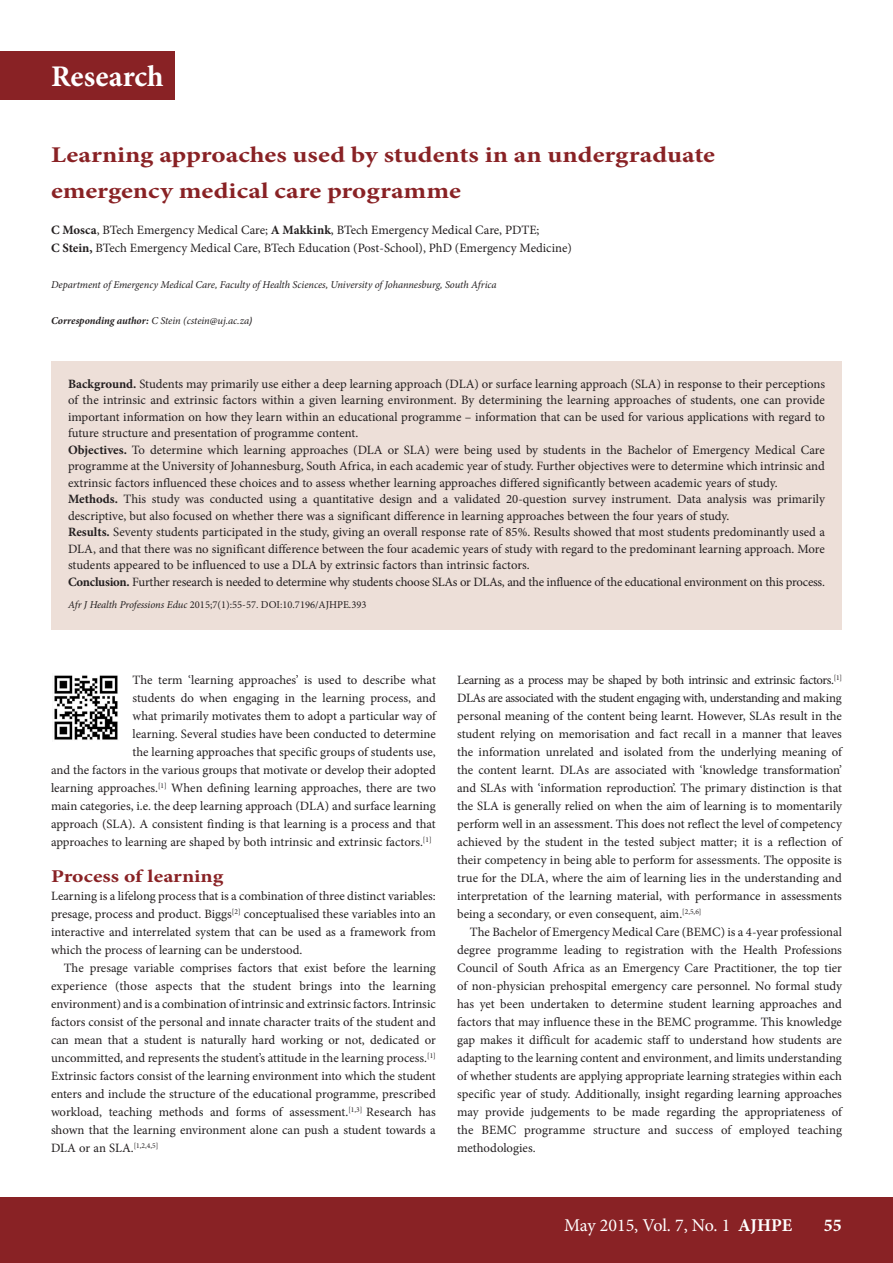
<style>
.page{position:relative;width:893px;height:1263px;background:#fff}
.page>*{position:absolute;margin:0;border:0;box-sizing:border-box;transform-origin:0 0}
.t1{font:700 30px "Minion Pro";color:#fff}
.A_HEAD{font:700 22.5px "Minion Pro";color:#892225;scale:1.2 1}
.t2{font:18px "Minion Pro";letter-spacing:-.01em;color:#fff}
.B_HEAD{font:700 18px "Minion Pro";color:#892225;scale:1.2 1}
.t3{font:700 18px "Minion Pro";color:#fff}
.BODY_TEXT_1ST_PARAGR{font:12.75px/18px "Minion Pro";letter-spacing:-.005em;color:#231f20;text-align:justify}
.BODY_TEXT_INDENT{font:12.75px/18px "Minion Pro";color:#231f20;text-align:justify}
.AUTHORS_NAME{font:12.75px "Minion Pro";color:#231f20}
.AUTHOR_DETAILS{font:italic 10.5px "Minion Pro";letter-spacing:-.005em;color:#231f20}
.S_AFR_MED{font:10.5px "Minion Pro";color:#231f20}
.CORRESPONDING_AUTHOR{font:italic 10.5px "Minion Pro";letter-spacing:-.01em;color:#231f20}
.s1{font-weight:700}
.s2{font-family:"Calibri"}
.s3{font-style:italic}
</style>
<div class="page">
<div style="left:0;top:1197px;width:893px;height:66px;background:#892225"></div>
<div style="left:0;top:51px;width:174px;height:49px;background:#892225"></div>
<div style="left:51px;top:361px;width:791px;height:269px;background:#eddfd8"></div>
<img style="left:54px;top:675px;width:64px;height:65px">
<h1 class="t1" style="left:51px;top:56px;width:114px">Research</h1>
<h1 class="A_HEAD" style="left:51px;top:139px;width:555px">Learning approaches used by students in an undergraduate</h1>
<h1 class="A_HEAD" style="left:51px;top:175px;width:343px">emergency medical care programme</h1>
<p class="AUTHORS_NAME" style="left:51px;top:221px;width:490px"><span class="s1">C Mosca</span>, BTech Emergency Medical Care; <span class="s1">A Makkink</span>, BTech Emergency Medical Care, PDTE;</p>
<p class="AUTHORS_NAME" style="left:51px;top:239px;width:522px"><span class="s1">C Stein,</span> BTech Emergency Medical Care, BTech Education (Post-School), PhD (Emergency Medicine)</p>
<p class="AUTHOR_DETAILS" style="left:51px;top:277px;width:447px">Department of Emergency Medical Care, Faculty of Health Sciences, University of Johannesburg, South Africa</p>
<p class="CORRESPONDING_AUTHOR" style="left:51px;top:313px;width:203px"><span class="s1">Corresponding author:</span> C Stein (cstein@uj.ac.za<span class="s2">)</span></p>
<p class="BODY_TEXT_1ST_PARAGR" style="left:68px;top:375px;width:758px;line-height:16.5px"><span class="s1">Background.</span> Students may primarily use either a deep learning approach (DLA) or surface learning approach (SLA) in response to their perceptions of the intrinsic and extrinsic factors within a given learning environment. By determining the learning approaches of students, one can provide important information on how they learn within an educational programme – information that can be used for various applications with regard to future structure and presentation of programme content.</p>
<p class="BODY_TEXT_1ST_PARAGR" style="left:68px;top:441px;width:758px;line-height:16.5px"><span class="s1">Objectives.</span> To determine which learning approaches (DLA or SLA) were being used by students in the Bachelor of Emergency Medical Care programme at the University of Johannesburg, South Africa, in each academic year of study. Further objectives were to determine which intrinsic and extrinsic factors influenced these choices and to assess whether learning approaches differed significantly between academic years of study.</p>
<p class="BODY_TEXT_1ST_PARAGR" style="left:68px;top:491px;width:758px;line-height:16.5px"><span class="s1">Methods.</span> This study was conducted using a quantitative design and a validated 20-question survey instrument. Data analysis was primarily descriptive, but also focused on whether there was a significant difference in learning approaches between the four years of study.</p>
<p class="BODY_TEXT_1ST_PARAGR" style="left:68px;top:524px;width:758px;line-height:16.5px"><span class="s1">Results.</span> Seventy students participated in the study, giving an overall response rate of 85%. Results showed that most students predominantly used a DLA, and that there was no significant difference between the four academic years of study with regard to the predominant learning approach. More students appeared to be influenced to use a DLA by extrinsic factors than intrinsic factors.</p>
<p class="BODY_TEXT_1ST_PARAGR" style="left:68px;top:573px;width:758px"><span class="s1">Conclusion.</span> Further research is needed to determine why students choose SLAs or DLAs, and the influence of the educational environment on this process.</p>
<p class="S_AFR_MED" style="left:68px;top:598px;width:300px"><span class="s3">Afr J Health Professions Educ</span> 2015;7(1):55-57. DOI:10.7196/AJHPE.393</p>
<p class="BODY_TEXT_1ST_PARAGR" style="left:133px;top:671px;width:305px">The term ‘learning approaches’ is used to describe what</p>
<p class="BODY_TEXT_1ST_PARAGR" style="left:133px;top:689px;width:305px">students do when engaging in the learning process, and</p>
<p class="BODY_TEXT_1ST_PARAGR" style="left:133px;top:707px;width:305px">what primarily motivates them to adopt a particular way of</p>
<p class="BODY_TEXT_1ST_PARAGR" style="left:133px;top:725px;width:305px">learning. Several studies have been conducted to determine</p>
<p class="BODY_TEXT_1ST_PARAGR" style="left:133px;top:743px;width:305px">the learning approaches that specific groups of students use,</p>
<p class="BODY_TEXT_1ST_PARAGR" style="left:51px;top:761px;width:386px">and the factors in the various groups that motivate or develop their adopted</p>
<p class="BODY_TEXT_1ST_PARAGR" style="left:51px;top:779px;width:386px">learning approaches.<sup>[1]</sup> When defining learning approaches, there are two</p>
<p class="BODY_TEXT_1ST_PARAGR" style="left:51px;top:797px;width:386px">main categories, i.e. the deep learning approach (DLA) and surface learning</p>
<p class="BODY_TEXT_1ST_PARAGR" style="left:51px;top:815px;width:386px">approach (SLA). A consistent finding is that learning is a process and that</p>
<p class="BODY_TEXT_1ST_PARAGR" style="left:51px;top:833px;width:382px">approaches to learning are shaped by both intrinsic and extrinsic factors.<sup>[1]</sup></p>
<h2 class="B_HEAD" style="left:51px;top:864px;width:145px">Process of learning</h2>
<p class="BODY_TEXT_1ST_PARAGR" style="left:51px;top:887px;width:386px">Learning is a lifelong process that is a combination of three distinct variables: presage, process and product. Biggs<sup>[2]</sup> conceptualised these variables into an interactive and interrelated system that can be used as a framework from which the process of learning can be understood.</p>
<p class="BODY_TEXT_INDENT" style="left:51px;top:959px;width:386px;text-indent:13px">The presage variable comprises factors that exist before the learning experience (those aspects that the student brings into the learning environment) and is a combination of intrinsic and extrinsic factors. Intrinsic factors consist of the personal and innate character traits of the student and can mean that a student is naturally hard working or not, dedicated or uncommitted, and represents the student’s attitude in the learning process.<sup>[1] </sup>Extrinsic factors consist of the learning environment into which the student enters and include the structure of the educational programme, prescribed workload, teaching methods and forms of assessment.<sup>[1,3]</sup> Research has shown that the learning environment alone can push a student towards a DLA or an SLA.<sup>[1,2,4,5]</sup></p>
<p class="BODY_TEXT_1ST_PARAGR" style="left:457px;top:671px;width:386px">Learning as a process may be shaped by both intrinsic and extrinsic factors.<sup>[1] </sup>DLAs are associated with the student engaging with, understanding and making personal meaning of the content being learnt. However, SLAs result in the student relying on memorisation and fact recall in a manner that leaves the information unrelated and isolated from the underlying meaning of the content learnt. DLAs are associated with ‘knowledge transformation’ and SLAs with ‘information reproduction’. The primary distinction is that the SLA is generally relied on when the aim of learning is to momentarily perform well in an assessment. This does not reflect the level of competency achieved by the student in the tested subject matter; it is a reflection of their competency in being able to perform for assessments. The opposite is true for the DLA, where the aim of learning lies in the understanding and interpretation of the learning material, with performance in assessments being a secondary, or even consequent, aim.<sup>[2,5,6]</sup></p>
<p class="BODY_TEXT_INDENT" style="left:457px;top:923px;width:386px;text-indent:13px">The Bachelor of Emergency Medical Care (BEMC) is a 4-year professional degree programme leading to registration with the Health Professions Council of South Africa as an Emergency Care Practitioner, the top tier of non-physician prehospital emergency care personnel. No formal study has yet been undertaken to determine student learning approaches and factors that may influence these in the BEMC programme. This knowledge gap makes it difficult for academic staff to understand how students are adapting to the learning content and environment, and limits understanding of whether students are applying appropriate learning strategies within each specific year of study. Additionally, insight regarding learning approaches may provide judgements to be made regarding the appropriateness of the BEMC programme structure and success of employed teaching methodologies.</p>
<p class="t2" style="left:564px;top:1213px;width:230px">May 2015, Vol. 7, No. 1 <span class="s1">AJHPE</span></p>
<p class="t3" style="left:824px;top:1213px;width:20px">55</p>
</div>
